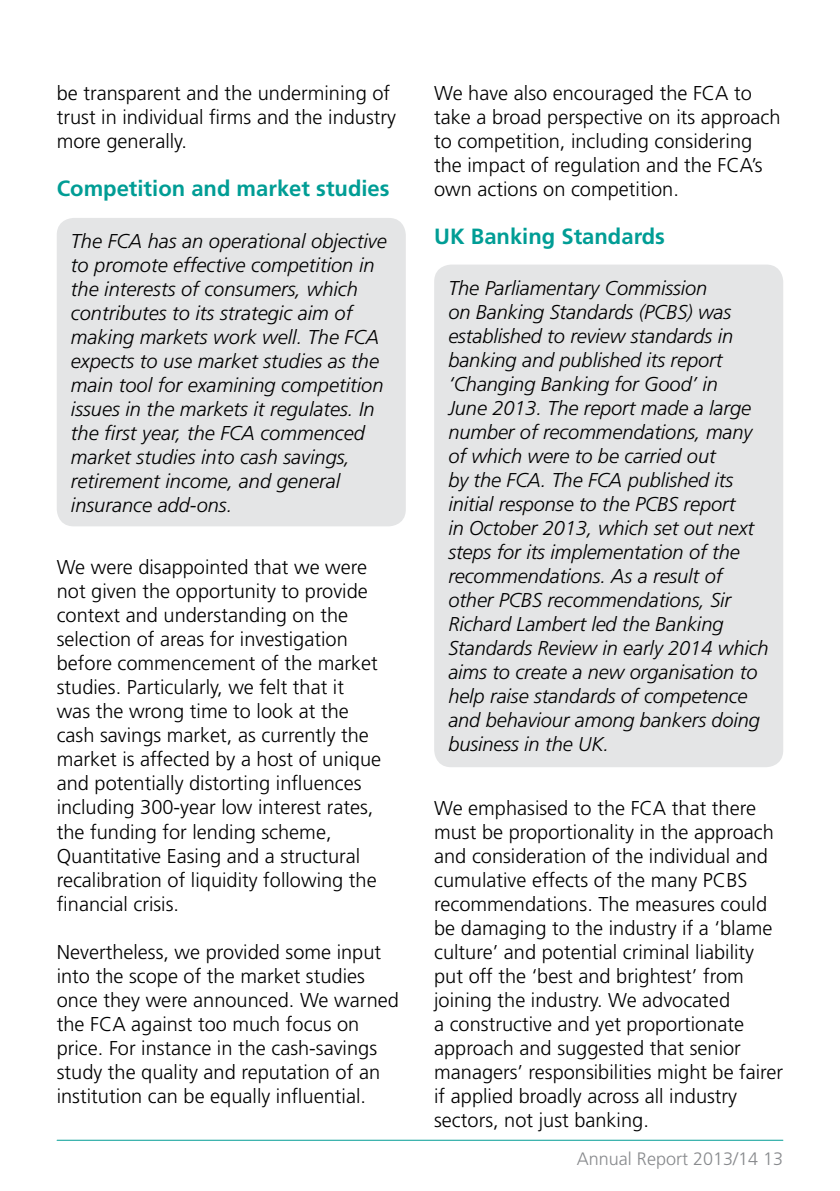
<style>
.page{position:relative;width:840px;height:1191px;background:#fff}
.page>*{position:absolute;margin:0;border:0;box-sizing:border-box;transform-origin:0 0}
.t1{font:700 22px "Frutiger LT Std";color:#009d95}
.t2{font:300 20px/24px "Frutiger LT Std";color:#000}
.t3{font:italic 300 20px/24px "Frutiger LT Std";letter-spacing:-.005em;color:#000}
.t4{font:300 18px "Frutiger LT Std";color:#888a8d}
</style>
<div class="page">
<hr style="left:57px;top:1139px;width:725px;height:1px;background:#009d95">
<div style="left:57px;top:218px;width:348px;height:308px;background:#e4e5e6;border-radius:17px"></div>
<div style="left:434px;top:264px;width:348px;height:503px;background:#e4e5e6;border-radius:17px"></div>
<p class="t2" style="left:57px;top:81px;width:340px">be transparent and the undermining of trust in individual firms and the industry more generally.</p>
<p class="t1" style="left:57px;top:175px;width:334px">Competition and market studies</p>
<p class="t3" style="left:71px;top:229px;width:317px">The FCA has an operational objective to promote effective competition in the interests of consumers, which contributes to its strategic aim of making markets work well. The FCA expects to use market studies as the main tool for examining competition issues in the markets it regulates. In the first year, the FCA commenced market studies into cash savings, retirement income, and general insurance add-ons.</p>
<p class="t2" style="left:57px;top:556px;width:326px">We were disappointed that we were not given the opportunity to provide context and understanding on the selection of areas for investigation before commencement of the market studies. Particularly, we felt that it was the wrong time to look at the cash savings market, as currently the market is affected by a host of unique and potentially distorting influences including 300-year low interest rates, the funding for lending scheme, Quantitative Easing and a structural recalibration of liquidity following the financial crisis.</p>
<p class="t2" style="left:57px;top:940px;width:343px">Nevertheless, we provided some input into the scope of the market studies once they were announced. We warned the FCA against too much focus on price. For instance in the cash-savings study the quality and reputation of an institution can be equally influential.</p>
<p class="t2" style="left:434px;top:81px;width:347px">We have also encouraged the FCA to take a broad perspective on its approach to competition, including considering the impact of regulation and the FCA’s own actions on competition.</p>
<p class="t1" style="left:434px;top:223px;width:232px">UK Banking Standards</p>
<p class="t3" style="left:448px;top:277px;width:321px">The Parliamentary Commission<br>on Banking Standards (PCBS) was established to review standards in banking and published its report ‘Changing Banking for Good’ in<br>June 2013. The report made a large number of recommendations, many of which were to be carried out<br>by the FCA. The FCA published its initial response to the PCBS report<br>in October 2013, which set out next steps for its implementation of the recommendations. As a result of other PCBS recommendations, Sir<br>Richard Lambert led the Banking<br>Standards Review in early 2014 which aims to create a new organisation to help raise standards of competence and behaviour among bankers doing business in the UK.</p>
<p class="t2" style="left:434px;top:796px;width:350px">We emphasised to the FCA that there must be proportionality in the approach and consideration of the individual and cumulative effects of the many PCBS recommendations. The measures could be damaging to the industry if a ‘blame culture’ and potential criminal liability put off the ‘best and brightest’ from joining the industry. We advocated<br>a constructive and yet proportionate approach and suggested that senior managers’ responsibilities might be fairer if applied broadly across all industry sectors, not just banking.</p>
<p class="t4" style="left:576px;top:1148px;width:208px">Annual Report 2013/14 13</p>
</div>
